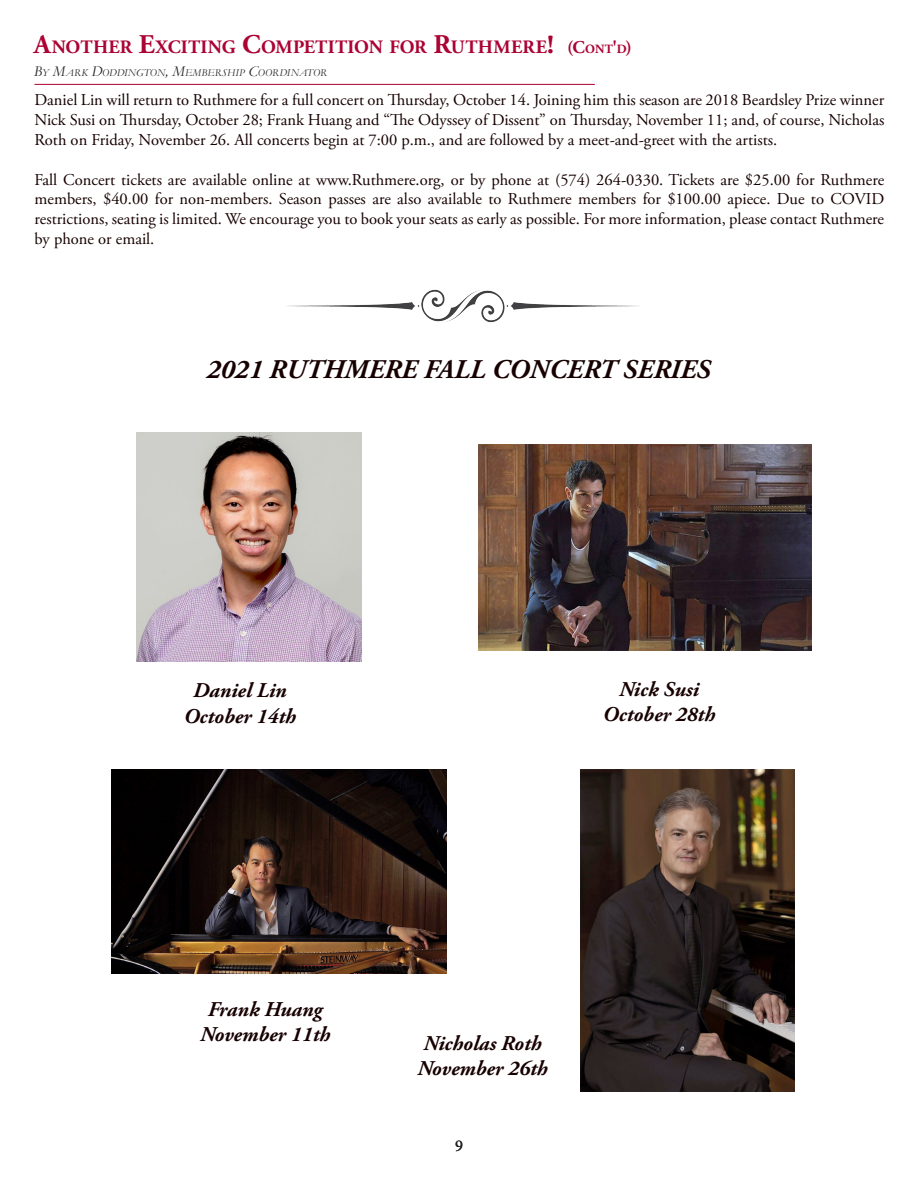
<style>
.page{position:relative;width:918px;height:1188px;background:#fff}
.page>*{position:absolute;margin:0;border:0;box-sizing:border-box;transform-origin:0 0}
.t1{font:italic 700 27px "Adobe Garamond Pro";color:#170000}
.t2{font:italic 700 21px "Adobe Garamond Pro";color:#170000}
.heading_1{font:700 18.9px "Adobe Garamond Pro";letter-spacing:.01em;color:#ab0333}
.t3{font:16.5px/19.8px "Adobe Garamond Pro";color:#170000;text-align:justify}
.t4{font:16.5px "Minion Pro";color:#231f20}
.heading_1-2{font:italic 10.5px "Garamond";letter-spacing:.01em;color:#231f20}
.s1{font-size:27px}
.s2{font-size:18px}
.s3{font-size:12.6px}
.s4{font-size:15px}
</style>
<div class="page">
<img style="left:479px;top:445px;width:332px;height:205px">
<hr style="left:35px;top:84px;width:560px;height:1px;background:#ab0333">
<img style="left:136px;top:433px;width:225px;height:229px">
<img style="left:287px;top:289px;width:352px;height:34px">
<img style="left:580px;top:770px;width:215px;height:321px">
<img style="left:112px;top:770px;width:334px;height:203px">
<p class="heading_1" style="left:34px;top:36px;width:600px"><span class="s1">A</span>NOTHER <span class="s1">E</span>XCITING <span class="s1">C</span>OMPETITION FOR <span class="s1">R</span>UTHMERE<span class="s1">!</span> <span class="s2">(C</span><span class="s3">ONT</span><span class="s2">'</span><span class="s3">D</span><span class="s2">)</span></p>
<p class="heading_1-2" style="left:34px;top:65px;width:295px"><span class="s4">B</span>Y <span class="s4">M</span>ARK <span class="s4">D</span>ODDINGTON<span class="s4">, M</span>EMBERSHIP <span class="s4">C</span>OORDINATOR</p>
<p class="t3" style="left:35px;top:91px;width:851px">Daniel Lin will return to Ruthmere for a full concert on Thursday, October 14. Joining him this season are 2018 Beardsley Prize winner Nick Susi on Thursday, October 28; Frank Huang and “The Odyssey of Dissent” on Thursday, November 11; and, of course, Nicholas Roth on Friday, November 26. All concerts begin at 7:00 p.m., and are followed by a meet-and-greet with the artists.</p>
<p class="t3" style="left:35px;top:170px;width:851px">Fall Concert tickets are available online at www.Ruthmere.org, or by phone at (574) 264-0330. Tickets are $25.00 for Ruthmere members, $40.00 for non-members. Season passes are also available to Ruthmere members for $100.00 apiece. Due to COVID restrictions, seating is limited. We encourage you to book your seats as early as possible. For more information, please contact Ruthmere by phone or email.</p>
<p class="t1" style="left:207px;top:354px;width:505px">2021 RUTHMERE FALL CONCERT SERIES</p>
<p class="t2" style="left:193px;top:679px;width:95px">Daniel Lin</p>
<p class="t2" style="left:184px;top:704px;width:114px">October 14th</p>
<p class="t2" style="left:619px;top:677px;width:82px">Nick Susi</p>
<p class="t2" style="left:603px;top:702px;width:114px">October 28th</p>
<p class="t2" style="left:208px;top:997px;width:116px">Frank Huang</p>
<p class="t2" style="left:200px;top:1022px;width:132px">November 11th</p>
<p class="t2" style="left:423px;top:1031px;width:120px">Nicholas Roth</p>
<p class="t2" style="left:417px;top:1056px;width:132px">November 26th</p>
<p class="t4" style="left:455px;top:1134px;width:9px">9</p>
</div>
